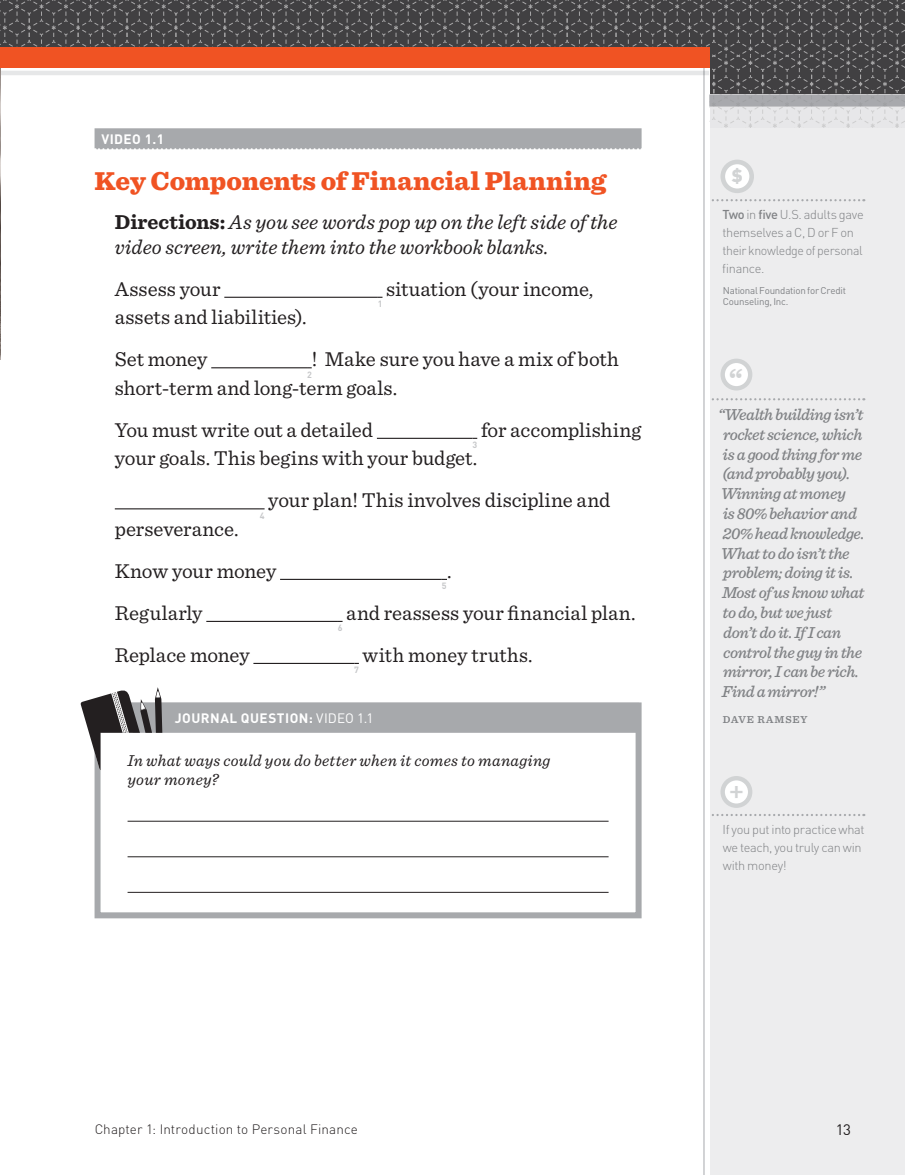
<style>
.page{position:relative;width:905px;height:1175px;background:#fff}
.page>*{position:absolute;margin:0;border:0;box-sizing:border-box;transform-origin:0 0}
.t1{font:700 28.05px "Sentinel";color:#d1d3d4}
.t2{font:900 27px "Sentinel";color:#f05323}
.t3{font:21px/42px "Sentinel";color:#231f20}
.t4{font:italic 21px/25.2px "Sentinel";color:#231f20}
.t5{font:900 17.4px "DIN Pro";color:#d1d3d4}
.t6{font:italic 500 16.5px/19.8px "Sentinel";letter-spacing:-.03em;color:#808285}
.t7{font:italic 16.5px/19.8px "Sentinel";letter-spacing:.015em;color:#231f20}
.t8{font:15px "DIN Pro";color:#231f20}
.t9{font:300 13.5px "DIN Pro";letter-spacing:.01em;color:#231f20}
.t10{font:700 13.5px "DIN Pro";letter-spacing:.035em;color:#fff}
.t11{font:300 12.75px/18px "DIN Pro";letter-spacing:-.025em;color:#808285}
.t12{font:600 10.5px "Sentinel";letter-spacing:.075em;color:#808285}
.t13{font:9.75px/11.7px "DIN Pro";letter-spacing:-.02em;color:#808285}
.t14{font:700 9px "DIN Pro";color:#c7c8ca}
.s1{font-weight:700;font-style:normal}
.s2{font-weight:400}
.s3{font-weight:500}
</style>
<div class="page">
<div style="left:709px;top:94px;width:195px;height:1080px;background:#ededee"></div>
<svg style="left:709px;top:199px;width:155px;height:2px"></svg>
<div style="left:722px;top:162px;width:29px;height:29px;background:#fff;border-radius:50%"></div>
<div style="left:720px;top:160px;width:34px;height:33px;border:5px solid #d1d3d4;border-radius:50%"></div>
<svg style="left:722px;top:361px;width:28px;height:27px"></svg>
<div style="left:720px;top:358px;width:32px;height:32px;border:4px solid #d1d3d4;border-radius:50%"></div>
<svg style="left:709px;top:398px;width:155px;height:2px"></svg>
<div style="left:722px;top:778px;width:28px;height:27px;background:#fff;border-radius:50%"></div>
<div style="left:720px;top:776px;width:32px;height:32px;border:4px solid #d1d3d4;border-radius:50%"></div>
<svg style="left:709px;top:814px;width:155px;height:2px"></svg>
<hr style="left:703px;top:68px;width:1px;height:1106px;background:#a7a9ac">
<img style="left:0;top:68px;width:1px;height:291px">
<div style="left:94px;top:128px;width:547px;height:21px;background:#a7a9ac"></div>
<svg style="left:95px;top:148px;width:547px;height:2px"></svg>
<hr style="left:224px;top:297px;width:154px;height:1px;background:#231f20">
<hr style="left:211px;top:367px;width:96px;height:1px;background:#231f20">
<hr style="left:377px;top:438px;width:95px;height:1px;background:#231f20">
<hr style="left:115px;top:508px;width:145px;height:1px;background:#231f20">
<hr style="left:280px;top:579px;width:162px;height:1px;background:#231f20">
<hr style="left:206px;top:621px;width:132px;height:1px;background:#231f20">
<hr style="left:253px;top:663px;width:101px;height:1px;background:#231f20">
<div style="left:97px;top:703px;width:542px;height:30px;background:#a7a9ac"></div>
<hr style="left:128px;top:821px;width:480px;height:1px;background:#231f20">
<hr style="left:128px;top:856px;width:480px;height:1px;background:#231f20">
<hr style="left:128px;top:892px;width:480px;height:1px;background:#231f20">
<div style="left:94px;top:702px;width:547px;height:216px;border:6px solid #a7a9ac"></div>
<svg style="left:80px;top:687px;width:91px;height:83px"></svg>
<svg style="left:0;top:0;width:904px;height:127px"></svg>
<p class="t10" style="left:101px;top:130px;width:64px">VIDEO 1.1</p>
<p class="t2" style="left:94px;top:159px;width:512px">Key Components of Financial Planning</p>
<p class="t4" style="left:115px;top:208px;width:504px"><span class="s1">Directions:</span> As you see words pop up on the left side of the video screen, write them into the workbook blanks.</p>
<p class="t3" style="left:115px;top:266px;width:107px">Assess your</p>
<p class="t14" style="left:378px;top:298px;width:6px">1</p>
<p class="t3" style="left:386px;top:266px;width:209px">situation (your income,</p>
<p class="t3" style="left:115px;top:295px;width:193px">assets and liabilities).<br>Set money</p>
<p class="t3" style="left:115px;top:344px;width:505px;line-height:28.5px;text-indent:197px">! Make sure you have a mix of both short-term and long-term goals.</p>
<p class="t3" style="left:115px;top:407px;width:260px">You must write out a detailed</p>
<p class="t14" style="left:472px;top:439px;width:6px">3</p>
<p class="t14" style="left:307px;top:368px;width:6px">2</p>
<p class="t3" style="left:481px;top:407px;width:162px">for accomplishing</p>
<p class="t3" style="left:115px;top:436px;width:364px">your goals. This begins with your budget.</p>
<p class="t3" style="left:268px;top:478px;width:343px">your plan! This involves discipline and</p>
<p class="t3" style="left:115px;top:506px;width:163px">perseverance.<br>Know your money</p>
<p class="t14" style="left:442px;top:580px;width:6px">5</p>
<p class="t14" style="left:260px;top:509px;width:6px">4</p>
<p class="t3" style="left:447px;top:548px;width:6px">.</p>
<p class="t3" style="left:115px;top:590px;width:89px">Regularly</p>
<p class="t3" style="left:115px;top:632px;width:136px">Replace money</p>
<p class="t3" style="left:346px;top:590px;width:291px">and reassess your financial plan.</p>
<p class="t14" style="left:338px;top:622px;width:6px">6</p>
<p class="t3" style="left:362px;top:632px;width:171px">with money truths.</p>
<p class="t14" style="left:354px;top:664px;width:6px">7</p>
<p class="t10" style="left:175px;top:709px;width:200px">JOURNAL QUESTION: <span class="s2">VIDEO 1.1</span></p>
<p class="t7" style="left:128px;top:749px;width:424px">In what ways could you do better when it comes to managing your money?</p>
<p class="t5" style="left:731px;top:164px;width:13px">$</p>
<p class="t11" style="left:722px;top:205px;width:143px"><span class="s3">Two</span> in <span class="s3">five</span> U.S. adults gave themselves a C, D or F on their knowledge of personal finance.</p>
<p class="t13" style="left:722px;top:284px;width:125px">National Foundation for Credit<br>Counseling, Inc.</p>
<h1 class="t1" style="left:729px;top:357px;width:15px">“</h1>
<p class="t6" style="left:718px;top:403px;width:148px">“Wealth building isn’t rocket science, which is a good thing for me (and probably you).<br>Winning at money<br>is 80% behavior and<br>20% head knowledge.<br>What to do isn’t the problem; doing it is.<br>Most of us know what to do, but we just don’t do it. If I can control the guy in the mirror, I can be rich.<br>Find a mirror!”</p>
<p class="t12" style="left:722px;top:711px;width:86px">DAVE RAMSEY</p>
<h1 class="t1" style="left:729px;top:768px;width:16px">+</h1>
<p class="t11" style="left:722px;top:819px;width:143px">If you put into practice what we teach, you truly can win with money!</p>
<p class="t9" style="left:94px;top:1119px;width:265px">Chapter 1: Introduction to Personal Finance</p>
<p class="t8" style="left:835px;top:1119px;width:17px">13</p>
</div>
